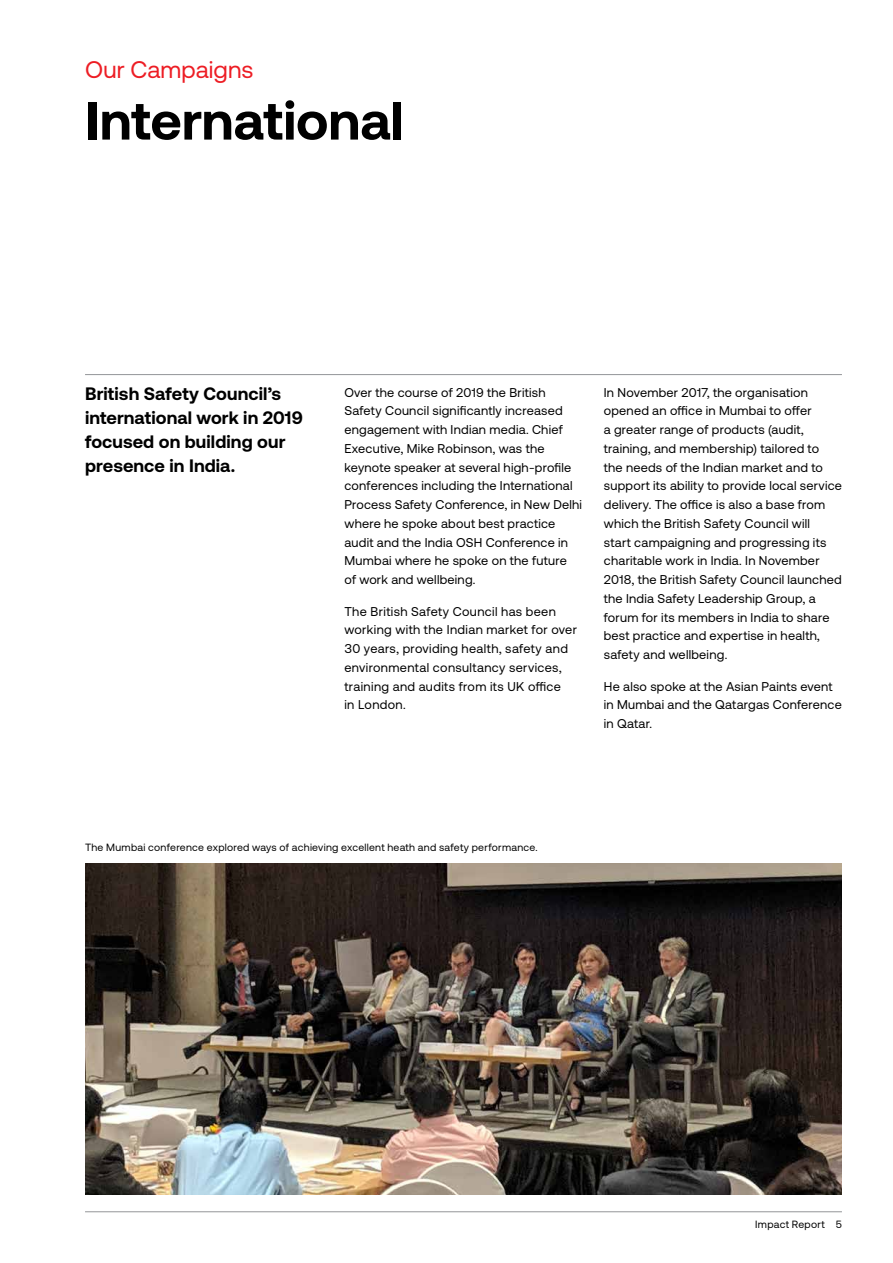
<style>
.page{position:relative;width:893px;height:1263px;background:#fff}
.page>*{position:absolute;margin:0;border:0;box-sizing:border-box;transform-origin:0 0}
.t1{font:700 54px "Aeonik";color:#000}
.t2{font:24px "Aeonik";letter-spacing:.005em;color:#ed1d24}
.t3{font:700 18px/24px "Aeonik";letter-spacing:.005em;color:#000}
.t4{font:12.75px/18.8px "Aeonik";letter-spacing:.02em;color:#000}
.t5{font:10.5px "Aeonik";letter-spacing:.025em;color:#000}
</style>
<div class="page">
<hr style="left:85px;top:374px;width:757px;height:1px;background:#939598">
<img style="left:85px;top:863px;width:757px;height:332px">
<hr style="left:85px;top:1211px;width:757px;height:1px;background:#939598">
<h2 class="t2" style="left:85px;top:56px;width:170px">Our Campaigns</h2>
<h1 class="t1" style="left:85px;top:90px;width:320px">International</h1>
<h3 class="t3" style="left:85px;top:382px;width:219px">British Safety Council’s international work in 2019 focused on building our presence in India.</h3>
<p class="t4" style="left:344px;top:383px;width:239px">Over the course of 2019 the British Safety Council significantly increased engagement with Indian media. Chief Executive, Mike Robinson, was the keynote speaker at several high-profile conferences including the International Process Safety Conference, in New Delhi where he spoke about best practice audit and the India OSH Conference in Mumbai where he spoke on the future<br>of work and wellbeing.</p>
<p class="t4" style="left:344px;top:602px;width:234px">The British Safety Council has been working with the Indian market for over 30 years, providing health, safety and environmental consultancy services, training and audits from its UK office<br>in London.</p>
<p class="t4" style="left:604px;top:383px;width:240px">In November 2017, the organisation opened an office in Mumbai to offer<br>a greater range of products (audit, training, and membership) tailored to<br>the needs of the Indian market and to support its ability to provide local service delivery. The office is also a base from which the British Safety Council will<br>start campaigning and progressing its charitable work in India. In November 2018, the British Safety Council launched the India Safety Leadership Group, a forum for its members in India to share best practice and expertise in health, safety and wellbeing.</p>
<p class="t4" style="left:604px;top:677px;width:240px">He also spoke at the Asian Paints event in Mumbai and the Qatargas Conference in Qatar.</p>
<p class="t5" style="left:85px;top:841px;width:454px">The Mumbai conference explored ways of achieving excellent heath and safety performance.</p>
<p class="t5" style="left:755px;top:1219px;width:88px">Impact Report 5</p>
</div>
